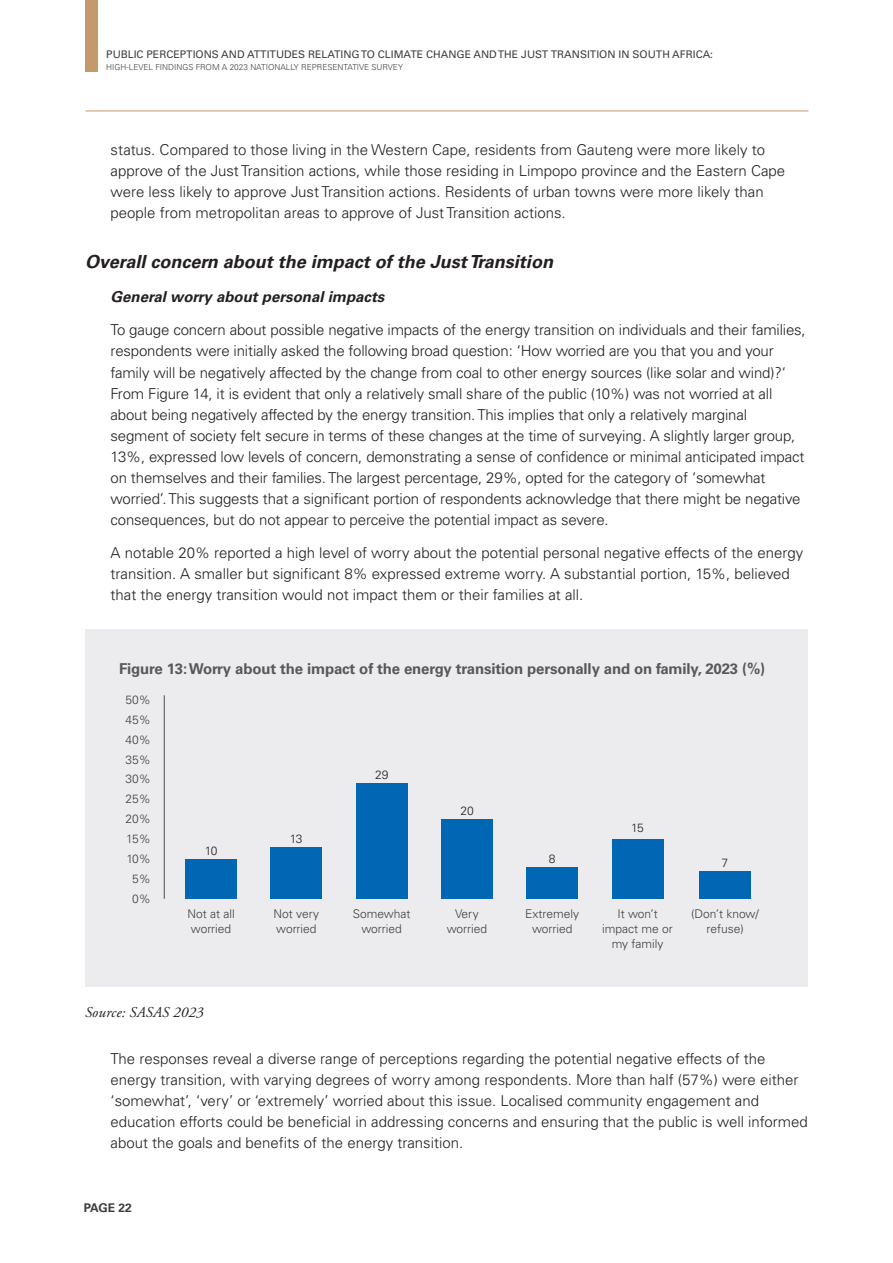
<style>
.page{position:relative;width:893px;height:1263px;background:#fff}
.page>*{position:absolute;margin:0;border:0;box-sizing:border-box;transform-origin:0 0}
.Head_B{font:italic 700 18px "Univers LT Std";color:#231f20}
.Bodycopy{font:300 15px/21px "Univers LT Std";letter-spacing:-.01em;color:#231f20}
.AW_Figure_title{font:700 15px "Univers LT Std";letter-spacing:-.01em;color:#57585a}
.Head_C{font:italic 700 15px "Univers LT Std";color:#231f20}
.AW_Source{font:italic 15px "Adobe Garamond Pro";letter-spacing:.01em;color:#231f20}
.Label_AW{font:300 12px/15px "Univers LT Std";color:#3e3e3f;text-align:center}
.Label_AW-2{font:300 12px "Univers LT Std";letter-spacing:-.05em;color:#231f20}
.t1{font:700 12px "Univers LT Std";letter-spacing:-.01em;color:#3e3e3f}
.t2{font:10.5px "Univers LT Std";color:#3e3e3f}
.t3{font:300 8.25px "Univers LT Std";color:#3e3e3f}
</style>
<div class="page">
<div style="left:85px;top:0;width:13px;height:71px;background:#c49a6d"></div>
<hr style="left:86px;top:111px;width:722px;height:1px;background:#c49a6d">
<div style="left:85px;top:629px;width:723px;height:357px;background:#ececee"></div>
<hr style="left:164px;top:695px;width:1px;height:204px;background:#4b4c4d">
<div style="left:186px;top:859px;width:51px;height:40px;background:#0166b3"></div>
<div style="left:441px;top:819px;width:51px;height:80px;background:#0166b3"></div>
<div style="left:271px;top:847px;width:51px;height:52px;background:#0166b3"></div>
<div style="left:527px;top:867px;width:51px;height:32px;background:#0166b3"></div>
<div style="left:356px;top:783px;width:51px;height:116px;background:#0166b3"></div>
<div style="left:612px;top:839px;width:51px;height:60px;background:#0166b3"></div>
<div style="left:699px;top:871px;width:51px;height:28px;background:#0166b3"></div>
<p class="t2" style="left:106px;top:48px;width:608px">PUBLIC PERCEPTIONS AND ATTITUDES RELATING TO CLIMATE CHANGE AND THE JUST TRANSITION IN SOUTH AFRICA:</p>
<p class="t3" style="left:106px;top:62px;width:298px">HIGH-LEVEL FINDINGS FROM A 2023 NATIONALLY REPRESENTATIVE SURVEY</p>
<p class="Bodycopy" style="left:111px;top:140px;width:676px">status. Compared to those living in the Western Cape, residents from Gauteng were more likely to approve of the Just Transition actions, while those residing in Limpopo province and the Eastern Cape were less likely to approve Just Transition actions. Residents of urban towns were more likely than people from metropolitan areas to approve of Just Transition actions.</p>
<p class="Head_B" style="left:85px;top:251px;width:469px">Overall concern about the impact of the Just Transition</p>
<p class="Head_C" style="left:111px;top:288px;width:275px">General worry about personal impacts</p>
<p class="Bodycopy" style="left:111px;top:320px;width:697px">To gauge concern about possible negative impacts of the energy transition on individuals and their families, respondents were initially asked the following broad question: ‘How worried are you that you and your family will be negatively affected by the change from coal to other energy sources (like solar and wind)?‘ From Figure 14, it is evident that only a relatively small share of the public (10%) was not worried at all about being negatively affected by the energy transition. This implies that only a relatively marginal segment of society felt secure in terms of these changes at the time of surveying. A slightly larger group, 13%, expressed low levels of concern, demonstrating a sense of confidence or minimal anticipated impact on themselves and their families. The largest percentage, 29%, opted for the category of ‘somewhat worried’. This suggests that a significant portion of respondents acknowledge that there might be negative consequences, but do not appear to perceive the potential impact as severe.</p>
<p class="Bodycopy" style="left:111px;top:542px;width:694px">A notable 20% reported a high level of worry about the potential personal negative effects of the energy transition. A smaller but significant 8% expressed extreme worry. A substantial portion, 15%, believed that the energy transition would not impact them or their families at all.</p>
<p class="AW_Figure_title" style="left:119px;top:660px;width:648px">Figure 13: Worry about the impact of the energy transition personally and on family, 2023 (%)</p>
<p class="Label_AW" style="left:126px;top:692px;width:27px">50%</p>
<p class="Label_AW" style="left:126px;top:712px;width:27px">45%</p>
<p class="Label_AW" style="left:126px;top:732px;width:27px">40%</p>
<p class="Label_AW" style="left:126px;top:752px;width:27px">35%</p>
<p class="Label_AW" style="left:126px;top:772px;width:27px">30%</p>
<p class="Label_AW" style="left:126px;top:791px;width:27px">25%</p>
<p class="Label_AW" style="left:126px;top:811px;width:27px">20%</p>
<p class="Label_AW" style="left:126px;top:831px;width:26px">15%</p>
<p class="Label_AW" style="left:127px;top:851px;width:26px">10%</p>
<p class="Label_AW" style="left:132px;top:871px;width:20px">5%</p>
<p class="Label_AW" style="left:132px;top:891px;width:20px">0%</p>
<p class="Label_AW" style="left:187px;top:907px;width:49px;text-align:left">Not at all worried</p>
<p class="Label_AW-2" style="left:375px;top:768px;width:15px">29</p>
<p class="Label_AW-2" style="left:460px;top:803px;width:15px">20</p>
<p class="Label_AW-2" style="left:631px;top:821px;width:14px">15</p>
<p class="Label_AW-2" style="left:290px;top:831px;width:14px">13</p>
<p class="Label_AW-2" style="left:205px;top:843px;width:14px">10</p>
<p class="Label_AW-2" style="left:549px;top:851px;width:8px">8</p>
<p class="Label_AW-2" style="left:721px;top:855px;width:8px">7</p>
<p class="Label_AW" style="left:353px;top:907px;width:59px">Somewhat worried</p>
<p class="Label_AW" style="left:602px;top:907px;width:72px">It won’t impact me or my family</p>
<p class="Label_AW" style="left:274px;top:907px;width:47px;text-align:left">Not very worried</p>
<p class="Label_AW" style="left:447px;top:907px;width:42px">Very worried</p>
<p class="Label_AW" style="left:525px;top:907px;width:55px">Extremely worried</p>
<p class="Label_AW" style="left:691px;top:907px;width:69px">(Don’t know/ refuse)</p>
<p class="AW_Source" style="left:85px;top:1003px;width:120px">Source: SASAS 2023</p>
<p class="Bodycopy" style="left:111px;top:1048px;width:699px">The responses reveal a diverse range of perceptions regarding the potential negative effects of the energy transition, with varying degrees of worry among respondents. More than half (57%) were either ‘somewhat’, ‘very’ or ‘extremely’ worried about this issue. Localised community engagement and education efforts could be beneficial in addressing concerns and ensuring that the public is well informed about the goals and benefits of the energy transition.</p>
<p class="t1" style="left:84px;top:1201px;width:49px">PAGE 22</p>
</div>
